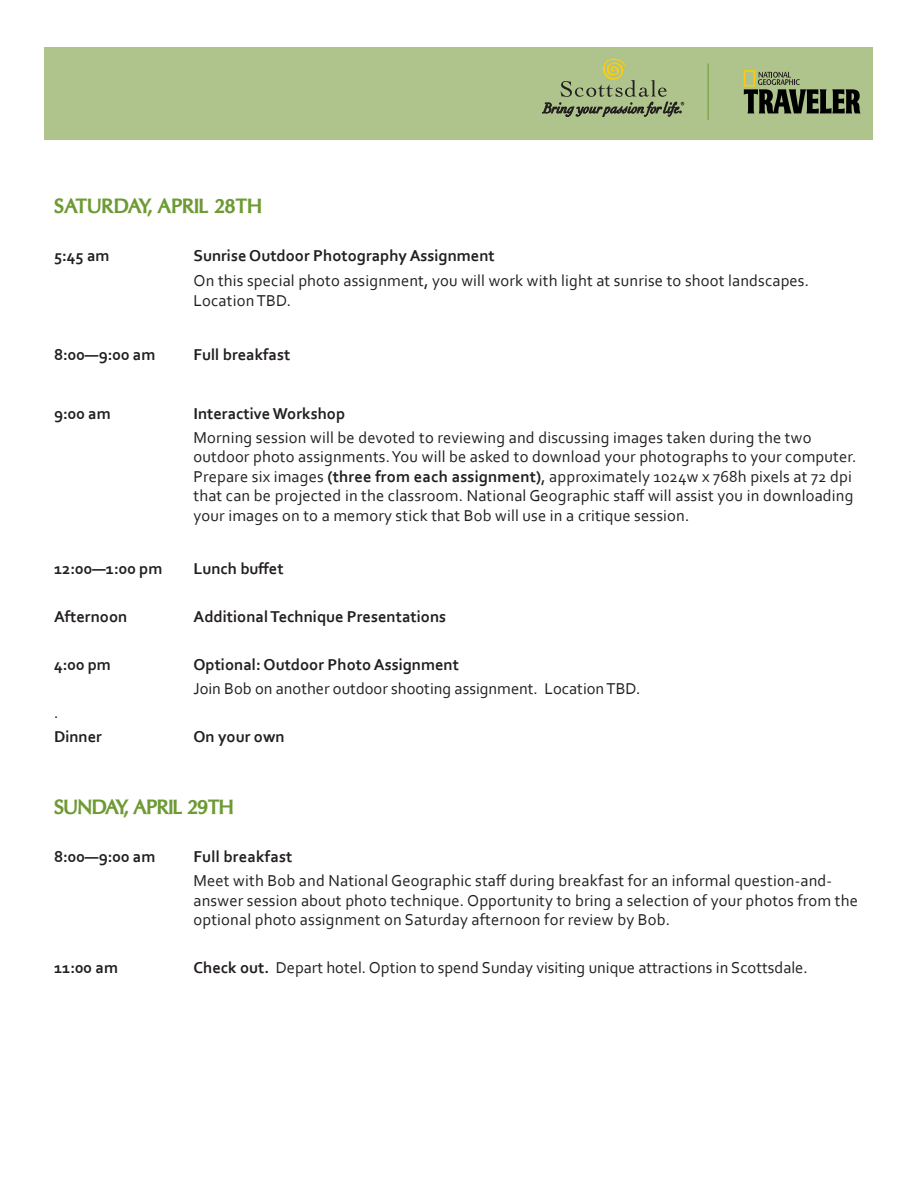
<style>
.page{position:relative;width:918px;height:1188px;background:#fff}
.page>*{position:absolute;margin:0;border:0;box-sizing:border-box;transform-origin:0 0}
.t1{font:21px "Oregon LDO Black";letter-spacing:.02em;color:#6e9a34}
.t2{font:21px "Oregon LDO Black";color:#6e9a34}
.t3{font:16.5px/19.5px "Corbel";letter-spacing:.01em;color:#231f20}
.t4{font:700 16.5px "Corbel";color:#231f20}
.s1{font-weight:700}
</style>
<div class="page">
<div style="left:45px;top:47px;width:828px;height:92px;background:#afc48c"></div>
<hr style="left:708px;top:63px;width:1px;height:57px;background:#6e9a34">
<svg style="left:542px;top:59px;width:142px;height:58px"></svg>
<svg style="left:744px;top:70px;width:117px;height:43px"></svg>
<p class="t1" style="left:54px;top:194px;width:209px">SATURDAY, APRIL 28TH</p>
<p class="t4" style="left:54px;top:245px;width:57px">5:45 am</p>
<p class="t4" style="left:194px;top:245px;width:303px">Sunrise Outdoor Photography Assignment</p>
<p class="t3" style="left:194px;top:270px;width:617px">On this special photo assignment, you will work with light at sunrise to shoot landscapes.<br>Location TBD.</p>
<p class="t4" style="left:54px;top:344px;width:103px">8:00—9:00 am</p>
<p class="t4" style="left:194px;top:344px;width:98px">Full breakfast</p>
<p class="t4" style="left:54px;top:403px;width:58px">9:00 am</p>
<p class="t3" style="left:194px;top:401px;width:620px;line-height:24px"><span class="s1">Interactive Workshop<br></span>Morning session will be devoted to reviewing and discussing images taken during the two</p>
<p class="t3" style="left:194px;top:447px;width:665px">outdoor photo assignments. You will be asked to download your photographs to your computer.<br>Prepare six images <span class="s1">(three from each assignment)</span>, approximately 1024w x 768h pixels at 72 dpi that can be projected in the classroom. National Geographic staff will assist you in downloading your images on to a memory stick that Bob will use in a critique session.</p>
<p class="t4" style="left:54px;top:558px;width:110px">12:00—1:00 pm</p>
<p class="t4" style="left:194px;top:558px;width:92px">Lunch buffet</p>
<p class="t4" style="left:54px;top:606px;width:75px">Afternoon</p>
<p class="t4" style="left:194px;top:606px;width:254px">Additional Technique Presentations</p>
<p class="t4" style="left:54px;top:654px;width:59px">4:00 pm</p>
<p class="t4" style="left:194px;top:654px;width:267px">Optional: Outdoor Photo Assignment</p>
<p class="t3" style="left:194px;top:678px;width:449px">Join Bob on another outdoor shooting assignment. Location TBD.</p>
<p class="t3" style="left:54px;top:702px;width:6px">.</p>
<p class="t4" style="left:54px;top:726px;width:50px">Dinner</p>
<p class="t4" style="left:194px;top:726px;width:93px">On your own</p>
<p class="t2" style="left:54px;top:795px;width:181px">SUNDAY, APRIL 29TH</p>
<p class="t4" style="left:54px;top:846px;width:103px">8:00—9:00 am</p>
<p class="t4" style="left:194px;top:846px;width:101px">Full breakfast</p>
<p class="t3" style="left:194px;top:870px;width:666px">Meet with Bob and National Geographic staff during breakfast for an informal question-and&shy;answer session about photo technique. Opportunity to bring a selection of your photos from the optional photo assignment on Saturday afternoon for review by Bob.</p>
<p class="t4" style="left:54px;top:957px;width:66px">11:00 am</p>
<p class="t3" style="left:194px;top:957px;width:616px"><span class="s1">Check out.</span> Depart hotel. Option to spend Sunday visiting unique attractions in Scottsdale.</p>
</div>
